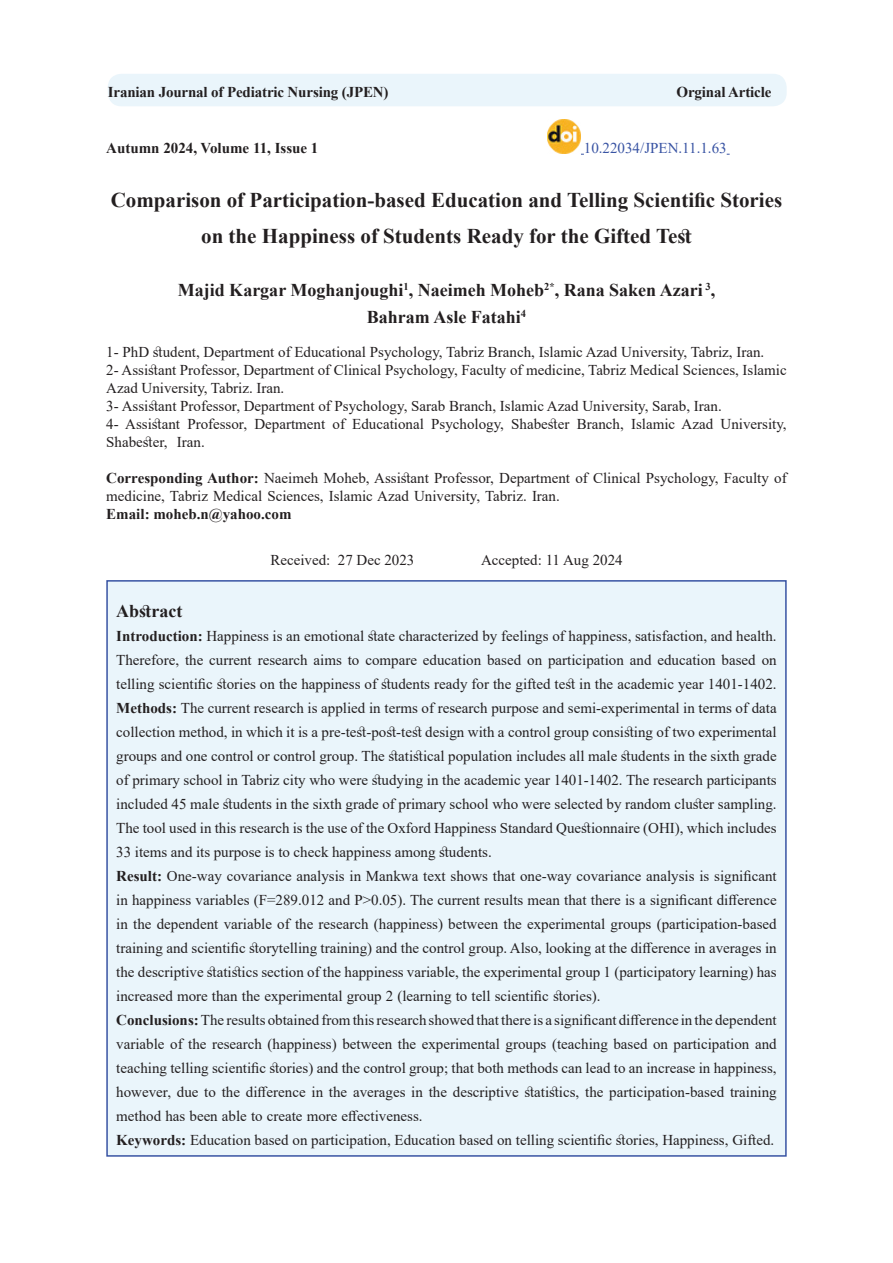
<style>
.page{position:relative;width:893px;height:1263px;background:#fff}
.page>*{position:absolute;margin:0;border:0;box-sizing:border-box;transform-origin:0 0}
.t1{font:700 21px/36px "Times New Roman";color:#231f20;text-align:center}
.t2{font:700 18px "Times New Roman";color:#231f20}
.t3{font:15px/24px "Times New Roman";color:#231f20}
.t4{font:700 15px "Times New Roman";letter-spacing:-.01em;color:#231f20}
.t5{font:15px "Times New Roman";color:#3853a3}
.t6{font:700 10.5px "Times New Roman";color:#231f20}
.s1{font-size:18px}
.s2{font-weight:700}
</style>
<div class="page">
<img style="left:547px;top:120px;width:34px;height:33px">
<div style="left:107px;top:581px;width:679px;height:575px;background:#eaf5fb"></div>
<div style="left:108px;top:74px;width:679px;height:32px;background:#eaf5fb;border-radius:14px"></div>
<p class="t4" style="left:108px;top:82px;width:282px">Iranian Journal of Pediatric Nursing (JPEN)</p>
<p class="t4" style="left:676px;top:82px;width:96px">Orginal Article</p>
<p class="t5" style="left:584px;top:138px;width:144px">10.22034/JPEN.11.1.63</p>
<p class="t4" style="left:106px;top:138px;width:214px">Autumn 2024, Volume 11, Issue 1</p>
<h1 class="t1" style="left:111px;top:182px;width:673px">Comparison of Participation-based Education and Telling Scientific Stories on the Happiness of Students Ready for the Gifted Test</h1>
<p class="t6" style="left:403px;top:279px;width:7px">1</p>
<p class="t6" style="left:544px;top:279px;width:16px"><span class="s1">,</span>*2</p>
<p class="t2" style="left:178px;top:277px;width:368px">Majid Kargar Moghanjoughi , Naeimeh Moheb</p>
<p class="t6" style="left:705px;top:279px;width:11px">3<span class="s1">,</span></p>
<p class="t2" style="left:564px;top:277px;width:141px">Rana Saken Azari</p>
<p class="t6" style="left:521px;top:306px;width:7px">4</p>
<p class="t2" style="left:367px;top:304px;width:156px">Bahram Asle Fatahi</p>
<p class="t3" style="left:106px;top:339px;width:659px">1- PhD student, Department of Educational Psychology, Tabriz Branch, Islamic Azad University, Tabriz, Iran.</p>
<p class="t3" style="left:106px;top:357px;width:682px">2- Assistant Professor, Department of Clinical Psychology, Faculty of medicine, Tabriz Medical Sciences, Islamic</p>
<p class="t3" style="left:106px;top:375px;width:179px">Azad University, Tabriz. Iran.</p>
<p class="t3" style="left:106px;top:393px;width:617px">3- Assistant Professor, Department of Psychology, Sarab Branch, Islamic Azad University, Sarab, Iran.</p>
<p class="t3" style="left:721px;top:411px;width:68px">University,</p>
<p class="t3" style="left:177px;top:414px;width:29px;line-height:18px;text-indent:-71px">4- Assistant<br>Iran.</p>
<p class="t3" style="left:352px;top:411px;width:73px">Educational</p>
<p class="t3" style="left:431px;top:411px;width:74px">Psychology,</p>
<p class="t3" style="left:511px;top:411px;width:60px">Shabester</p>
<p class="t3" style="left:577px;top:411px;width:49px">Branch,</p>
<p class="t3" style="left:631px;top:411px;width:84px">Islamic Azad</p>
<p class="t3" style="left:187px;top:411px;width:61px">Professor,</p>
<p class="t3" style="left:332px;top:411px;width:14px">of</p>
<p class="t3" style="left:254px;top:411px;width:72px">Department</p>
<p class="t3" style="left:106px;top:429px;width:63px">Shabester,</p>
<p class="t3" style="left:106px;top:468px;width:682px;line-height:18px"><span class="s2">Corresponding Author:</span> Naeimeh Moheb, Assistant Professor, Department of Clinical Psychology, Faculty of medicine, Tabriz Medical Sciences, Islamic Azad University, Tabriz. Iran.</p>
<p class="t4" style="left:106px;top:503px;width:187px">Email: moheb @n . yahoo.com</p>
<p class="t3" style="left:481px;top:548px;width:143px">Accepted: 11 Aug 2024</p>
<p class="t3" style="left:270px;top:548px;width:61px">Received:</p>
<p class="t3" style="left:338px;top:548px;width:78px">27 Dec 2023</p>
<p class="t2" style="left:116px;top:598px;width:68px">Abstract</p>
<p class="t3" style="left:116px;top:623px;width:662px"><span class="s2">Introduction:</span> Happiness is an emotional state characterized by feelings of happiness, satisfaction, and health.<br>Therefore, the current research aims to compare education based on participation and education based on telling scientific stories on the happiness of students ready for the gifted test in the academic year 1401-1402.<br><span class="s2">Methods:</span> The current research is applied in terms of research purpose and semi-experimental in terms of data collection method in, which isit a pre-test-post-test design with a control group consisting of two experimental groups and one control or control group. The statistical population includes all male students in the sixth grade of primary school in Tabriz city who were studying in the academic year 1401-1402. The research participants included 45 male students in the sixth grade of primary school who were selected by random cluster sampling.<br>The tool used in this research is the use of the Oxford Happiness Standard Questionnaire (OHI ,) which includes 33 items and its purpose is to check happiness among students.<br><span class="s2">Result:</span> One-way covariance analysis in Mankwa text shows that one-way covariance analysis is significant in happiness variables ( =F 289.012 and &gt;P 0.05 .) The current results mean that there is a significant difference in the dependent variable of the research (happiness) between the experimental groups (participation-based training and scientific storytelling training) and the control group. Also, looking at the difference in averages in the descriptive statistics section of the happiness variable, the experimental group 1 (participatory learning) has increased more than the experimental group 2 (learning to tell scientific stories .( <span class="s2">Conclusions:</span>Theresultsobtainedfromthisresearchshowedthatthereisasignificantdifferenceinthedependent variable of the research (happiness) between the experimental groups (teaching based on participation and teaching telling scientific stories) and the control group; that both methods can lead to an increase in happiness, however, due to the difference in the averages in the descriptive statistics, the participation-based training method has been able to create more effectiveness.<br><span class="s2">Keywords:</span> Education based on participation, Education based on telling scientific stories, Happiness, Gifted.</p>
</div>
